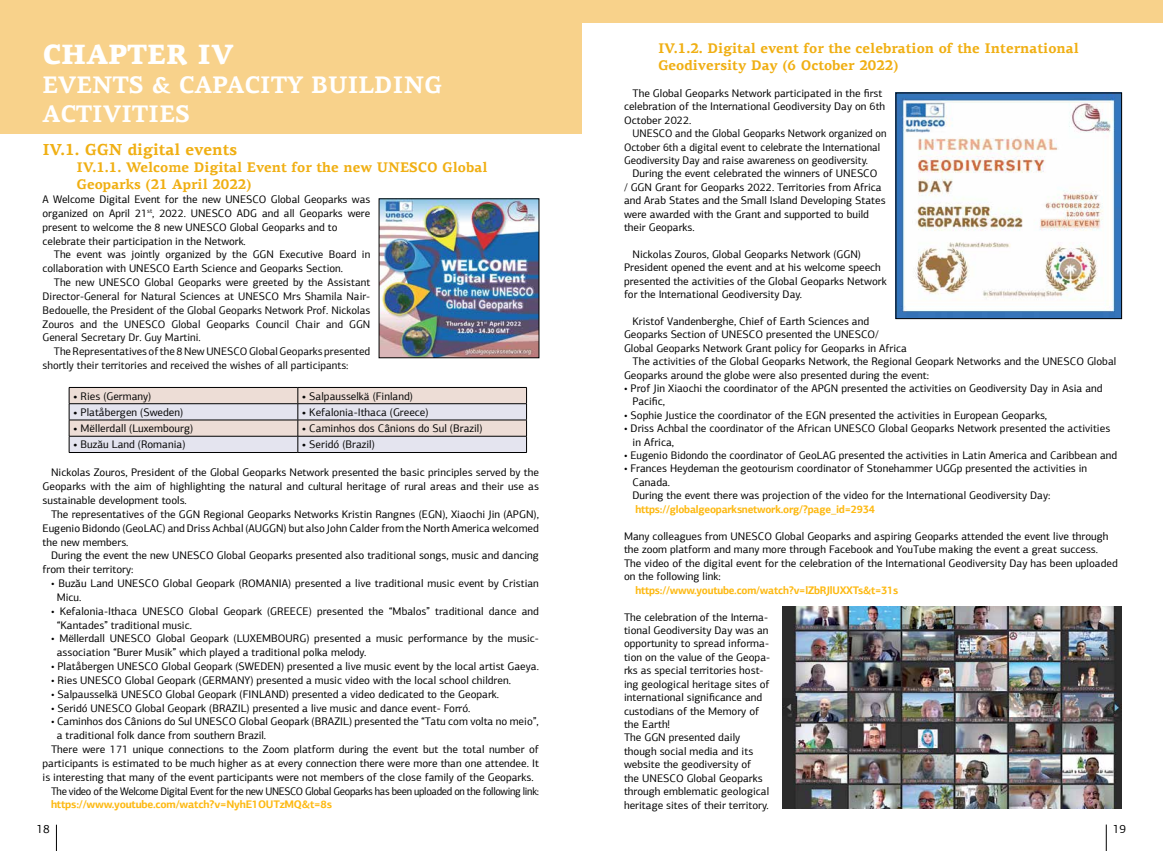
<style>
.page{position:relative;width:1163px;height:851px;background:#fff}
.page>*{position:absolute;margin:0;border:0;box-sizing:border-box;transform-origin:0 0}
.t1{font:900 28px "PF Agora Serif Pro";color:#fff}
.t2{font:700 24px/29.1px "PF Agora Serif Pro";color:#fff}
.t3{font:700 16px "PF Agora Serif Pro";color:#f0af13}
.t4{font:700 14px/17px "PF Agora Serif Pro";color:#f0af13}
.t5{font:12px "PF Agora Sans Pro";color:#000}
.t6{font:11px/13.4px "PF Agora Sans Pro";color:#000}
.t7{font:11px/13.8px "PF Agora Sans Pro";color:#050505;text-align:justify}
.t8{font:11px/13.4px "PF Agora Sans Pro";color:#000;scale:.96 1}
.t9{font:700 11px "PF Agora Sans Pro";letter-spacing:-.02em;color:#fdb913;scale:.95 1}
.t10{font:11px "PF Agora Sans Pro";letter-spacing:-.03em;color:#000;scale:.95 1}
.t11{font:700 11px "PF Agora Sans Pro";letter-spacing:-.02em;color:#fdb913}
.s1{font-family:"PF Din Text Pro"}
</style>
<div class="page">
<svg style="left:56px;top:824px;width:1px;height:26px"></svg>
<svg style="left:1105px;top:824px;width:1px;height:26px"></svg>
<div style="left:0;top:0;width:1162px;height:23px;background:#f8d28b"></div>
<div style="left:0;top:0;width:581px;height:133px;background:#f8d28b"></div>
<svg style="left:69px;top:387px;width:458px;height:65px;background:#d8d1d3"></svg>
<hr style="left:69px;top:452px;width:229px;height:1px;background:#000">
<hr style="left:298px;top:452px;width:228px;height:1px;background:#000">
<img style="left:381px;top:200px;width:156px;height:156px">
<img style="left:897px;top:95px;width:222px;height:222px">
<img style="left:782px;top:606px;width:339px;height:202px">
<h1 class="t1" style="left:43px;top:36px;width:192px">CHAPTER IV</h1>
<h2 class="t2" style="left:43px;top:71px;width:401px">EVENTS &amp; CAPACITY BUILDING<br>ACTIVITIES</h2>
<h3 class="t3" style="left:43px;top:139px;width:196px">IV.1. GGN digital events</h3>
<p class="t4" style="left:77px;top:159px;width:412px">IV.1.1. Welcome Digital Event for the new UNESCO Global<br>Geoparks (21 April 2022)</p>
<p class="t6" style="left:43px;top:192px;width:329px;line-height:13.8px">A Welcome Digital Event for the new UNESCO Global Geoparks was organized on April 21<sup>st</sup>, 2022. UNESCO ADG and all Geoparks were present to welcome the 8 new UNESCO Global Geoparks and to celebrate their participation in the Network.</p>
<p class="t6" style="left:43px;top:248px;width:329px;line-height:13.8px;text-indent:11px">The event was jointly organized by the GGN Executive Board in collaboration with UNESCO Earth Science and Geoparks Section.</p>
<p class="t7" style="left:43px;top:275px;width:329px;text-indent:11px">The new UNESCO Global Geoparks were greeted by the Assistant Director-General for Natural Sciences at UNESCO Mrs Shamila Nair-Bedouelle, the President of the Global Geoparks Network Prof. Nickolas Zouros and the UNESCO Global Geoparks Council Chair and GGN General Secretary Dr. Guy Martini.</p>
<p class="t7" style="left:43px;top:344px;width:329px;text-indent:11px">The Representatives of the 8 New UNESCO Global Geoparks presented shortly their territories and received the wishes of all participants:</p>
<p class="t7" style="left:73px;top:389px;width:80px"><span class="s1">•</span> Ries (Germany)</p>
<p class="t7" style="left:302px;top:389px;width:113px"><span class="s1">•</span> Salpausselkä (Finland)</p>
<p class="t7" style="left:73px;top:405px;width:111px"><span class="s1">•</span> Platåbergen (Sweden)</p>
<p class="t7" style="left:302px;top:405px;width:128px"><span class="s1">•</span> Kefalonia-Ithaca (Greece)</p>
<p class="t7" style="left:73px;top:421px;width:122px"><span class="s1">•</span> Mëllerdall (Luxembourg)</p>
<p class="t7" style="left:302px;top:421px;width:182px"><span class="s1">•</span> Caminhos dos Cânions do Sul (Brazil)</p>
<p class="t7" style="left:73px;top:438px;width:114px"><span class="s1">•</span> Buzău Land (Romania)</p>
<p class="t7" style="left:302px;top:438px;width:75px"><span class="s1">•</span> Seridó (Brazil)</p>
<p class="t6" style="left:43px;top:465px;width:498px;line-height:13.8px;text-align:justify;text-indent:9px">Nickolas Zouros, President of the Global Geoparks Network presented the basic principles served by the Geoparks with the aim of highlighting the natural and cultural heritage of rural areas and their use as sustainable development tools.</p>
<p class="t6" style="left:43px;top:507px;width:498px;line-height:13.8px;text-align:justify;text-indent:9px">The representatives of the GGN Regional Geoparks Networks Kristin Rangnes (EGN), Xiaochi Jin (APGN), Eugenio Bidondo (GeoLAC) and Driss Achbal (AUGGN) but also John Calder from the North America welcomed the new members.</p>
<p class="t6" style="left:43px;top:548px;width:498px;line-height:13.8px;text-indent:9px">During the event the new UNESCO Global Geoparks presented also traditional songs, music and dancing from their territory:</p>
<p class="t6" style="left:57px;top:576px;width:483px;line-height:13.8px;text-indent:-6px">• Buzău Land UNESCO Global Geopark (ROMANIA) presented a live traditional music event by Cristian<br>Micu.</p>
<p class="t6" style="left:57px;top:604px;width:483px;line-height:13.8px;text-indent:-6px">• Kefalonia-Ithaca UNESCO Global Geopark (GREECE) presented the “Mbalos” traditional dance and “Kantades” traditional music.</p>
<p class="t6" style="left:57px;top:631px;width:483px;line-height:13.8px;text-indent:-6px">• Mëllerdall UNESCO Global Geopark (LUXEMBOURG) presented a music performance by the music&shy;association “Burer Musik” which played a traditional polka melody.</p>
<p class="t6" style="left:51px;top:659px;width:489px">• Platåbergen UNESCO Global Geopark (SWEDEN) presented a live music event by the local artist Gaeya.</p>
<p class="t6" style="left:51px;top:673px;width:461px">• Ries UNESCO Global Geopark (GERMANY) presented a music video with the local school children.</p>
<p class="t6" style="left:51px;top:687px;width:449px">• Salpausselkä UNESCO Global Geopark (FINLAND) presented a video dedicated to the Geopark.</p>
<p class="t6" style="left:51px;top:701px;width:421px">• Seridó UNESCO Global Geopark (BRAZIL) presented a live music and dance event- Forró.</p>
<p class="t6" style="left:51px;top:715px;width:489px">• Caminhos dos Cânions do Sul UNESCO Global Geopark (BRAZIL) presented the “Tatu com volta no meio”,</p>
<p class="t6" style="left:57px;top:728px;width:211px">a traditional folk dance from southern Brazil.</p>
<p class="t6" style="left:51px;top:742px;width:489px">There were 171 unique connections to the Zoom platform during the event but the total number of</p>
<p class="t6" style="left:43px;top:756px;width:498px">participants is estimated to be much higher as at every connection there were more than one attendee. It</p>
<p class="t6" style="left:43px;top:770px;width:492px">is interesting that many of the event participants were not members of the close family of the Geoparks.</p>
<p class="t10" style="left:51px;top:784px;width:515px">The video of the Welcome Digital Event for the new UNESCO Global Geoparks has been uploaded on the following link:</p>
<p class="t11" style="left:51px;top:797px;width:282px">https://www.youtube.com/watch?v=NyhE1OUTzMQ&amp;t=8s</p>
<p class="t4" style="left:658px;top:40px;width:422px">IV.1.2. Digital event for the celebration of the International<br>Geodiversity Day (6 October 2022)</p>
<p class="t6" style="left:624px;top:86px;width:263px;text-indent:9px">The Global Geoparks Network participated in the first celebration of the International Geodiversity Day on 6th<br>October 2022.</p>
<p class="t8" style="left:624px;top:127px;width:275px;text-indent:9px">UNESCO and the Global Geoparks Network organized on<br>October 6th a digital event to celebrate the International<br>Geodiversity Day and raise awareness on geodiversity.</p>
<p class="t6" style="left:624px;top:167px;width:263px;text-indent:9px">During the event celebrated the winners of UNESCO<br>/ GGN Grant for Geoparks 2022. Territories from Africa and Arab States and the Small Island Developing States were awarded with the Grant and supported to build their Geoparks.</p>
<p class="t6" style="left:624px;top:247px;width:264px;text-indent:9px">Nickolas Zouros, Global Geoparks Network (GGN)<br>President opened the event and at his welcome speech presented the activities of the Global Geoparks Network for the International Geodiversity Day.</p>
<p class="t6" style="left:632px;top:314px;width:238px">Kristof Vandenberghe, Chief of Earth Sciences and</p>
<p class="t6" style="left:624px;top:328px;width:256px">Geoparks Section of UNESCO presented the UNESCO/</p>
<p class="t6" style="left:624px;top:341px;width:284px">Global Geoparks Network Grant policy for Geoparks in Africa</p>
<p class="t6" style="left:632px;top:355px;width:485px">The activities of the Global Geoparks Network, the Regional Geopark Networks and the UNESCO Global</p>
<p class="t6" style="left:624px;top:368px;width:306px">Geoparks around the globe were also presented during the event:</p>
<p class="t6" style="left:632px;top:381px;width:471px;text-indent:-9px">• Prof Jin Xiaochi the coordinator of the APGN presented the activities on Geodiversity Day in Asia and<br>Pacific,</p>
<p class="t6" style="left:624px;top:408px;width:424px">• Sophie Justice the coordinator of the EGN presented the activities in European Geoparks,</p>
<p class="t6" style="left:632px;top:422px;width:479px;text-indent:-9px">• Driss Achbal the coordinator of the African UNESCO Global Geoparks Network presented the activities in Africa,</p>
<p class="t6" style="left:624px;top:448px;width:494px">• Eugenio Bidondo the coordinator of GeoLAG presented the activities in Latin America and Caribbean and</p>
<p class="t6" style="left:632px;top:462px;width:456px;text-indent:-9px">• Frances Heydeman the geotourism coordinator of Stonehammer UGGp presented the activities in<br>Canada.<br>During the event there was projection of the video for the International Geodiversity Day:</p>
<p class="t9" style="left:635px;top:502px;width:253px">https://globalgeoparksnetwork.org/?page_id=2934</p>
<p class="t6" style="left:624px;top:529px;width:495px">Many colleagues from UNESCO Global Geoparks and aspiring Geoparks attended the event live through the zoom platform and many more through Facebook and YouTube making the event a great success.<br>The video of the digital event for the celebration of the International Geodiversity Day has been uploaded on the following link:</p>
<p class="t9" style="left:635px;top:583px;width:278px">https://www.youtube.com/watch?v=lZbRJlUXXTs&amp;t=31s</p>
<p class="t6" style="left:624px;top:610px;width:148px">The celebration of the Interna&shy;tional Geodiversity Day was an opportunity to spread informa&shy;tion on the value of the Geopa&shy;rks as special territories host&shy;ing geological heritage sites of international significance and custodians of the Memory of the Earth!<br>The GGN presented daily though social media and its website the geodiversity of<br>the UNESCO Global Geoparks through emblematic geological heritage sites of their territory.</p>
<p class="t5" style="left:36px;top:821px;width:15px">18</p>
<p class="t5" style="left:1112px;top:821px;width:15px">19</p>
</div>
